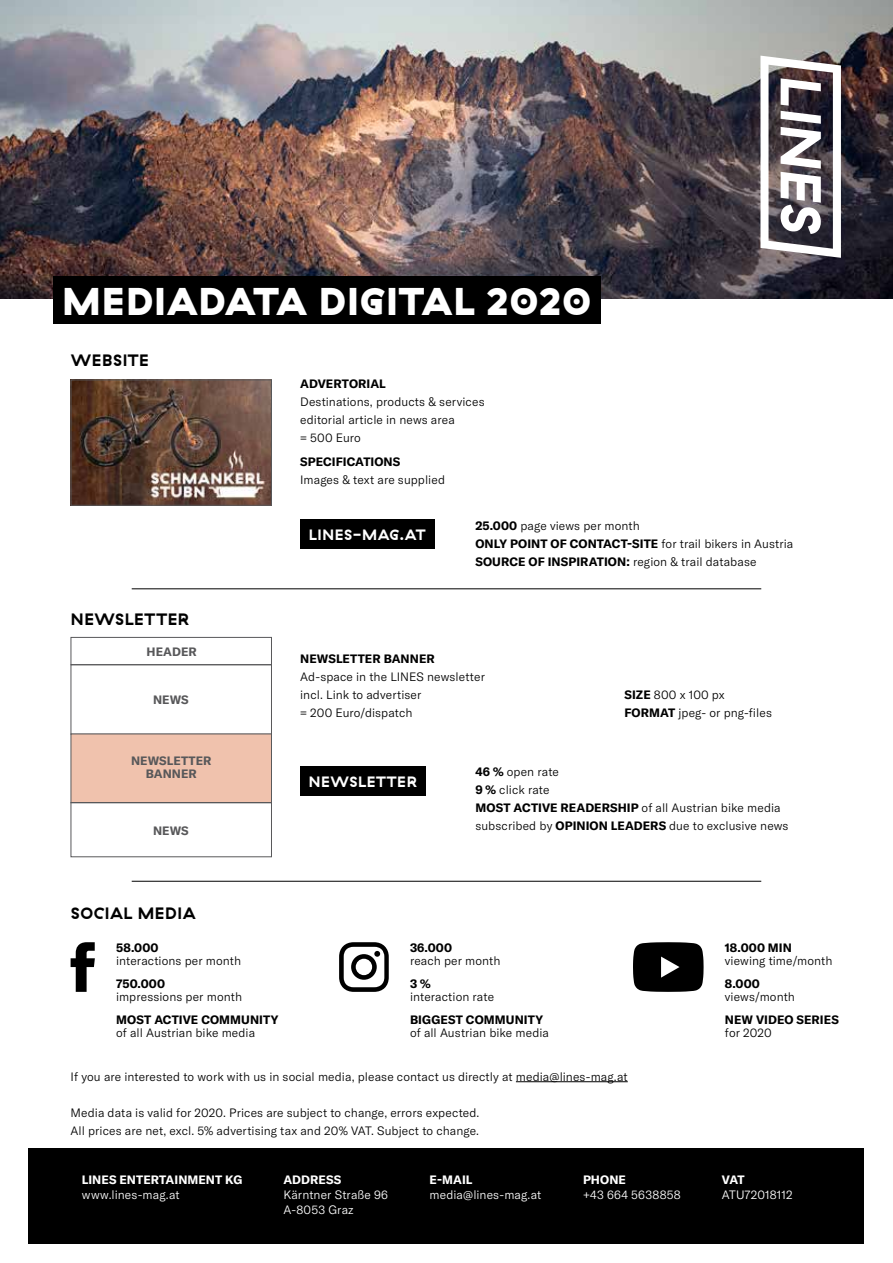
<style>
.page{position:relative;width:893px;height:1263px;background:#fff}
.page>*{position:absolute;margin:0;border:0;box-sizing:border-box;transform-origin:0 0}
.t1{font:900 38.7px "GT Haptik";letter-spacing:.015em;color:#fff}
.t2{font:700 16.5px "GT Haptik";letter-spacing:.035em;color:#000}
.t3{font:700 15px "GT Haptik";letter-spacing:.035em;color:#fff}
.t4{font:300 12px/18px "GT America";letter-spacing:.005em;color:#000}
.t5{font:700 12px "GT America";letter-spacing:.005em;color:#000}
.t6{font:300 12px/15px "GT America";letter-spacing:.015em;color:#fff}
.t7{font:700 12px "GT America";letter-spacing:.005em;color:#fff}
.t8{font:700 12px/13.5px "GT America";letter-spacing:.005em;color:#58585a;text-align:center}
.s1{font-weight:700}
</style>
<div class="page">
<img style="left:0;top:0;width:893px;height:298px">
<div style="left:300px;top:520px;width:134px;height:29px;background:#000"></div>
<div style="left:71px;top:733px;width:201px;height:70px;background:#f0c2ad;border:1px solid #58585a"></div>
<div style="left:71px;top:802px;width:201px;height:55px;border:1px solid #58585a"></div>
<div style="left:71px;top:637px;width:201px;height:28px;border:1px solid #58585a"></div>
<div style="left:300px;top:766px;width:126px;height:29px;background:#000"></div>
<svg style="left:71px;top:942px;width:24px;height:50px"></svg>
<hr style="left:132px;top:881px;width:629px;height:1px;background:#000">
<hr style="left:132px;top:588px;width:629px;height:1px;background:#000">
<svg style="left:339px;top:942px;width:50px;height:50px"></svg>
<svg style="left:633px;top:942px;width:71px;height:50px;background:#1f1f1f"></svg>
<div style="left:53px;top:276px;width:548px;height:48px;background:#000"></div>
<hr style="left:516px;top:1081px;width:112px;height:1px;background:#000">
<div style="left:29px;top:1149px;width:835px;height:95px;background:#000"></div>
<svg style="left:760px;top:56px;width:81px;height:202px"></svg>
<img style="left:73px;top:382px;width:197px;height:122px">
<div style="left:71px;top:380px;width:201px;height:126px;border:1px solid #58585a"></div>
<h1 class="t1" style="left:62px;top:277px;width:531px">MEDIADATA DIGITAL 2020</h1>
<h2 class="t2" style="left:71px;top:350px;width:80px">WEBSITE</h2>
<h2 class="t2" style="left:71px;top:608px;width:120px">NEWSLETTER</h2>
<p class="t8" style="left:147px;top:645px;width:52px">HEADER</p>
<p class="t8" style="left:153px;top:692px;width:37px">NEWS</p>
<p class="t8" style="left:131px;top:754px;width:82px">NEWSLETTER<br>BANNER</p>
<p class="t8" style="left:153px;top:824px;width:37px">NEWS</p>
<p class="t5" style="left:300px;top:376px;width:87px">ADVERTORIAL</p>
<p class="t4" style="left:300px;top:393px;width:186px">Destinations, products &amp; services editorial article in news area<br>= 500 Euro</p>
<p class="t5" style="left:300px;top:455px;width:102px">SPECIFICATIONS</p>
<p class="t4" style="left:300px;top:471px;width:146px">Images &amp; text are supplied</p>
<p class="t3" style="left:309px;top:526px;width:118px">LINES-MAG.AT</p>
<p class="t4" style="left:475px;top:516px;width:319px"><span class="s1">25.000</span> page views per month<br><span class="s1">ONLY POINT OF CONTACT-SITE</span> for trail bikers in Austria<br><span class="s1">SOURCE OF INSPIRATION:</span> region &amp; trail database</p>
<p class="t5" style="left:300px;top:651px;width:136px">NEWSLETTER BANNER</p>
<p class="t4" style="left:300px;top:667px;width:186px">Ad-space in the LINES newsletter incl. Link to advertiser<br>= 200 Euro/dispatch</p>
<p class="t4" style="left:624px;top:685px;width:149px"><span class="s1">SIZE</span> 800 x 100 px<br><span class="s1">FORMAT</span> jpeg- or png-files</p>
<p class="t3" style="left:309px;top:772px;width:110px">NEWSLETTER</p>
<p class="t4" style="left:475px;top:762px;width:315px"><span class="s1">46 %</span> open rate<br><span class="s1">9 %</span> click rate<br><span class="s1">MOST ACTIVE READERSHIP</span> of all Austrian bike media subscribed by <span class="s1">OPINION LEADERS</span> due to exclusive news</p>
<h2 class="t2" style="left:71px;top:902px;width:126px">SOCIAL MEDIA</h2>
<p class="t5" style="left:116px;top:940px;width:44px">58.000</p>
<p class="t4" style="left:116px;top:952px;width:127px">interactions per month</p>
<p class="t5" style="left:116px;top:976px;width:50px">750.000</p>
<p class="t4" style="left:116px;top:988px;width:127px">impressions per month</p>
<p class="t5" style="left:116px;top:1012px;width:164px">MOST ACTIVE COMMUNITY</p>
<p class="t4" style="left:116px;top:1024px;width:141px">of all Austrian bike media</p>
<p class="t5" style="left:410px;top:940px;width:44px">36.000</p>
<p class="t4" style="left:410px;top:952px;width:92px">reach per month</p>
<p class="t5" style="left:410px;top:976px;width:22px">3 %</p>
<p class="t4" style="left:410px;top:988px;width:86px">interaction rate</p>
<p class="t5" style="left:410px;top:1012px;width:134px">BIGGEST COMMUNITY</p>
<p class="t4" style="left:410px;top:1024px;width:141px">of all Austrian bike media</p>
<p class="t5" style="left:725px;top:940px;width:69px">18.000 MIN</p>
<p class="t4" style="left:725px;top:952px;width:109px">viewing time/month</p>
<p class="t5" style="left:725px;top:976px;width:37px">8.000</p>
<p class="t4" style="left:725px;top:988px;width:72px">views/month</p>
<p class="t5" style="left:725px;top:1012px;width:116px">NEW VIDEO SERIES</p>
<p class="t4" style="left:725px;top:1024px;width:48px">for 2020</p>
<p class="t4" style="left:71px;top:1067px;width:559px">If you are interested to work with us in social media, please contact us directly at media@lines-mag.at</p>
<p class="t4" style="left:71px;top:1103px;width:410px">Media data is valid for 2020. Prices are subject to change, errors expected.<br>All prices are net, excl. 5% advertising tax and 20% VAT. Subject to change.</p>
<p class="t7" style="left:82px;top:1172px;width:162px">LINES ENTERTAINMENT KG</p>
<p class="t6" style="left:82px;top:1188px;width:99px">www.lines-mag.at</p>
<p class="t7" style="left:283px;top:1172px;width:60px">ADDRESS</p>
<p class="t6" style="left:283px;top:1188px;width:106px">Kärntner Straße 96<br>A-8053 Graz</p>
<p class="t7" style="left:583px;top:1172px;width:44px">PHONE</p>
<p class="t6" style="left:583px;top:1188px;width:99px">+43 664 5638858</p>
<p class="t7" style="left:430px;top:1172px;width:44px">E-MAIL</p>
<p class="t6" style="left:430px;top:1188px;width:113px">media@lines-mag.at</p>
<p class="t7" style="left:722px;top:1172px;width:24px">VAT</p>
<p class="t6" style="left:722px;top:1188px;width:72px">ATU72018112</p>
</div>
